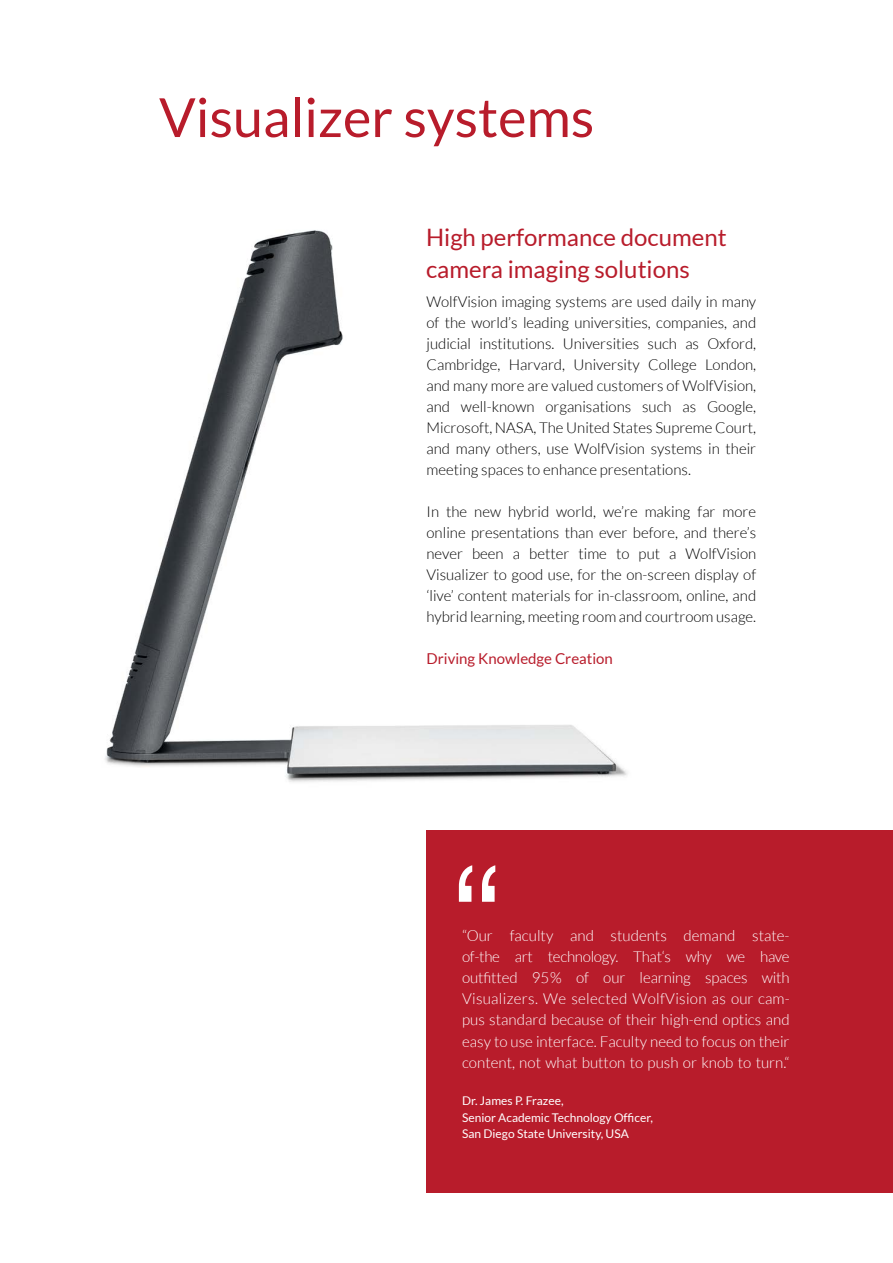
<style>
.page{position:relative;width:893px;height:1263px;background:#fff}
.page>*{position:absolute;margin:0;border:0;box-sizing:border-box;transform-origin:0 0}
.t1{font:300 150px "Helvetica Neue LT Pro";color:#fff}
.t2{font:54px "Lato";color:#b81c2b}
.t3{font:24px/31.5px "Lato";color:#b81c2b}
.t4{font:300 15.15px/21.1px "Lato";color:#fff;text-align:justify}
.t5{font:300 15px/21px "Lato";color:#000;text-align:justify}
.t6{font:15px "Lato";color:#b81c2b}
.t7{font:12px/16.5px "Lato";color:#fff}
</style>
<div class="page">
<img style="left:105px;top:230px;width:523px;height:552px">
<div style="left:426px;top:830px;width:467px;height:362px;background:#b81c2b"></div>
<h2 class="t2" style="left:159px;top:87px;width:437px">Visualizer systems</h2>
<h3 class="t3" style="left:426px;top:222px;width:302px">High performance document camera imaging solutions</h3>
<p class="t5" style="left:427px;top:291px;width:331px">WolfVision imaging systems are used daily in many of the world’s leading universities, companies, and judicial institutions. Universities such as Oxford, Cambridge, Harvard, University College London, and many more are valued customers of WolfVision, and well-known organisations such as Google, Microsoft, NASA, The United States Supreme Court, and many others, use WolfVision systems in their meeting spaces to enhance presentations.</p>
<p class="t5" style="left:427px;top:501px;width:331px">In the new hybrid world, we’re making far more online presentations than ever before, and there’s never been a better time to put a WolfVision Visualizer to good use, for the on-screen display of ‘live’ content materials for in-classroom, online, and hybrid learning, meeting room and courtroom usage.</p>
<p class="t6" style="left:427px;top:650px;width:188px">Driving Knowledge Creation</p>
<h1 class="t1" style="left:449px;top:827px;width:57px">“</h1>
<p class="t4" style="left:462px;top:924px;width:329px">“Our faculty and students demand state&shy;of-the art technology. That‘s why we have outfitted 95% of our learning spaces with Visualizers. We selected WolfVision as our cam&shy;pus standard because of their high-end optics and easy to use interface. Faculty need to focus on their content, not what button to push or knob to turn.“</p>
<p class="t7" style="left:462px;top:1093px;width:192px">Dr. James P. Frazee,<br>Senior Academic Technology Officer,<br>San Diego State University, USA</p>
</div>
